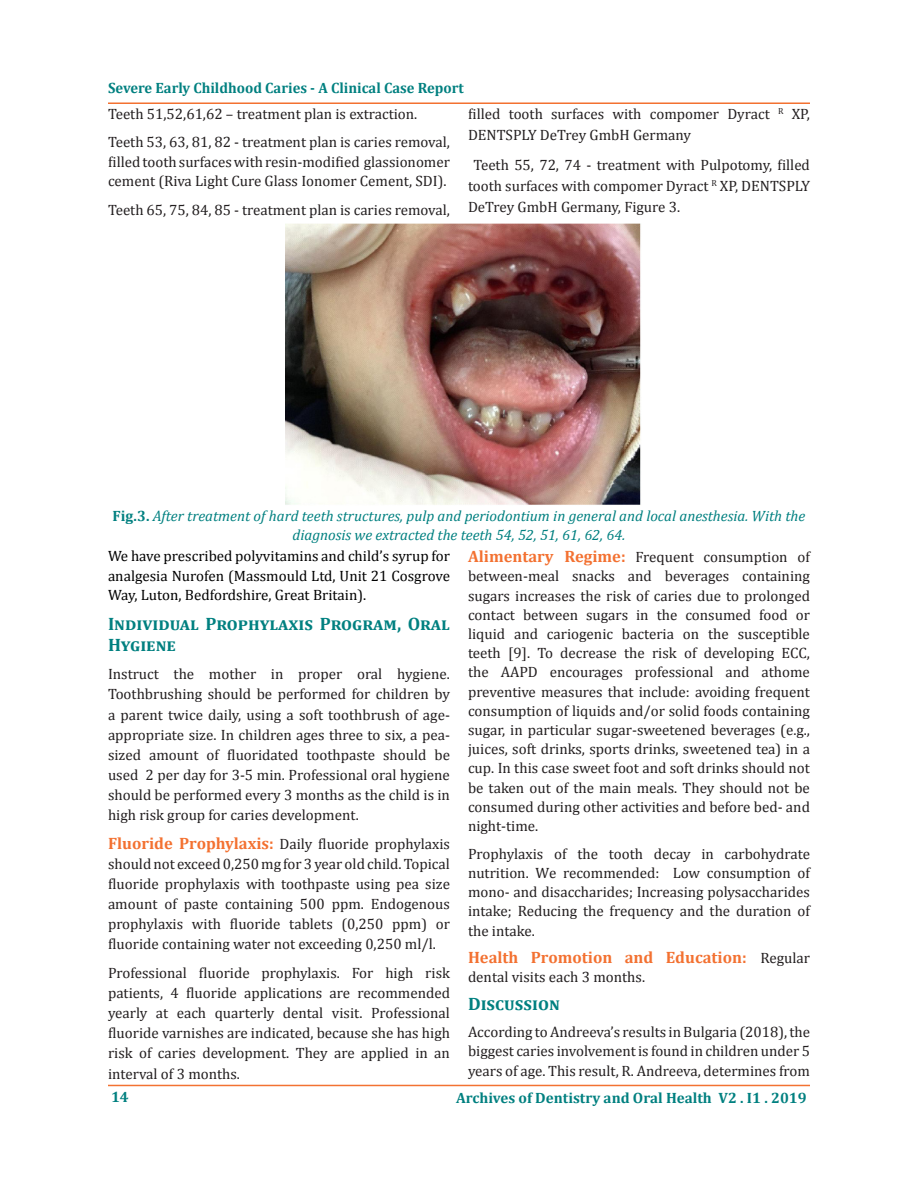
<style>
.page{position:relative;width:918px;height:1188px;background:#fff}
.page>*{position:absolute;margin:0;border:0;box-sizing:border-box;transform-origin:0 0}
.t1{font:700 18px/21px "Cambria";color:#008080}
.t2{font:700 16.5px "Cambria";color:#f37131}
.t3{font:15px/19.2px "Cambria";color:#231f20;text-align:justify}
.t4{font:italic 15px/19.5px "Cambria";color:#008080;text-align:center}
.t5{font:15px/19.5px "Cambria";color:#000;text-align:justify}
.t6{font:700 15px "Cambria";color:#008080}
.s1{font-weight:700;font-style:normal}
.s2{font-weight:700;font-size:16.5px;color:#f37131}
.s3{font-weight:400;font-size:15px;color:#231f20}
</style>
<div class="page">
<hr style="left:108px;top:1085px;width:702px;height:1px;background:#f37232">
<hr style="left:108px;top:102px;width:702px;height:2px;background:#f37131">
<img style="left:285px;top:223px;width:356px;height:282px">
<p class="t6" style="left:108px;top:77px;width:357px">Severe Early Childhood Caries - A Clinical Case Report</p>
<p class="t3" style="left:108px;top:104px;width:311px">Teeth 51,52,61,62 – treatment plan is extraction.</p>
<p class="t3" style="left:108px;top:132px;width:343px">Teeth 53, 63, 81, 82 - treatment plan is caries removal, filled tooth surfaces with resin-modified glassionomer cement (Riva Light Cure Glass Ionomer Cement, SDI).</p>
<p class="t3" style="left:108px;top:200px;width:343px">Teeth 65, 75, 84, 85 - treatment plan is caries removal,</p>
<p class="t3" style="left:468px;top:104px;width:343px;line-height:21px">filled tooth surfaces with compomer Dyract <sup>R</sup> XP,<br>DENTSPLY DeTrey GmbH Germany</p>
<p class="t3" style="left:468px;top:154px;width:343px;line-height:21px;text-indent:5px">Teeth 55, 72, 74 - treatment with Pulpotomy, filled tooth surfaces with compomer Dyract <sup>R</sup> XP, DENTSPLY DeTrey GmbH Germany, Figure 3.</p>
<p class="t4" style="left:113px;top:505px;width:694px"><span class="s1">Fig.3.</span> After treatment of hard teeth structures, pulp and periodontium in general and local anesthesia. With the diagnosis we extracted the teeth 54, 52, 51, 61, 62, 64.</p>
<p class="t5" style="left:108px;top:546px;width:344px">We have prescribed polyvitamins and child’s syrup for analgesia Nurofen (Massmould Ltd, Unit 21 Cosgrove Way, Luton, Bedfordshire, Great Britain).</p>
<p class="t1" style="left:108px;top:612px;width:343px">Individual Prophylaxis Program, Oral<br>Hygiene</p>
<p class="t3" style="left:108px;top:664px;width:344px;line-height:20.1px">Instruct the mother in proper oral hygiene.<br>Toothbrushing should be performed for children by a parent twice daily, using a soft toothbrush of age&shy;appropriate size. In children ages three to six, a pea&shy;sized amount of fluoridated toothpaste should be used 2 per day for 3-5 min. Professional oral hygiene should be performed every 3 months as the child is in high risk group for caries development.</p>
<p class="t3" style="left:108px;top:834px;width:344px;line-height:20.1px"><span class="s2">Fluoride Prophylaxis:</span> Daily fluoride prophylaxis should not exceed 0,250 mg for 3 year old child. Topical fluoride prophylaxis with toothpaste using pea size amount of paste containing 500 ppm. Endogenous prophylaxis with fluoride tablets (0,250 ppm) or fluoride containing water not exceeding 0,250 ml/l.</p>
<p class="t3" style="left:108px;top:963px;width:344px;line-height:20.1px">Professional fluoride prophylaxis. For high risk patients, 4 fluoride applications are recommended yearly at each quarterly dental visit. Professional fluoride varnishes are indicated, because she has high risk of caries development. They are applied in an interval of 3 months.</p>
<p class="t3" style="left:468px;top:547px;width:344px"><span class="s2">Alimentary Regime:</span> Frequent consumption of between-meal snacks and beverages containing sugars increases the risk of caries due to prolonged contact between sugars in the consumed food or liquid and cariogenic bacteria on the susceptible teeth [9]. To decrease the risk of developing ECC, the AAPD encourages professional and athome preventive measures that include: avoiding frequent consumption of liquids and/or solid foods containing sugar, in particular sugar-sweetened beverages (e.g., juices, soft drinks, sports drinks, sweetened tea) in a cup. In this case sweet foot and soft drinks should not be taken out of the main meals. They should not be consumed during other activities and before bed- and night-time.</p>
<p class="t3" style="left:468px;top:844px;width:344px">Prophylaxis of the tooth decay in carbohydrate nutrition. Wе recommended: Low consumption of mono- and disaccharides; Increasing polysaccharides intake; Reducing the frequency and the duration of the intake.</p>
<p class="t2" style="left:468px;top:946px;width:343px">Health Promotion and Education: <span class="s3">Regular</span></p>
<p class="t3" style="left:468px;top:967px;width:179px">dental visits each 3 months.</p>
<p class="t1" style="left:468px;top:992px;width:93px">Discussion</p>
<p class="t3" style="left:468px;top:1022px;width:344px">According to Andreeva’s results in Bulgaria (2018), the biggest caries involvement is found in children under 5 years of age. This result, R. Andreeva, determines from</p>
<p class="t6" style="left:111px;top:1087px;width:19px">14</p>
<p class="t6" style="left:456px;top:1087px;width:352px">Archives of Dentistry and Oral Health V2 . I1 . 2019</p>
</div>
